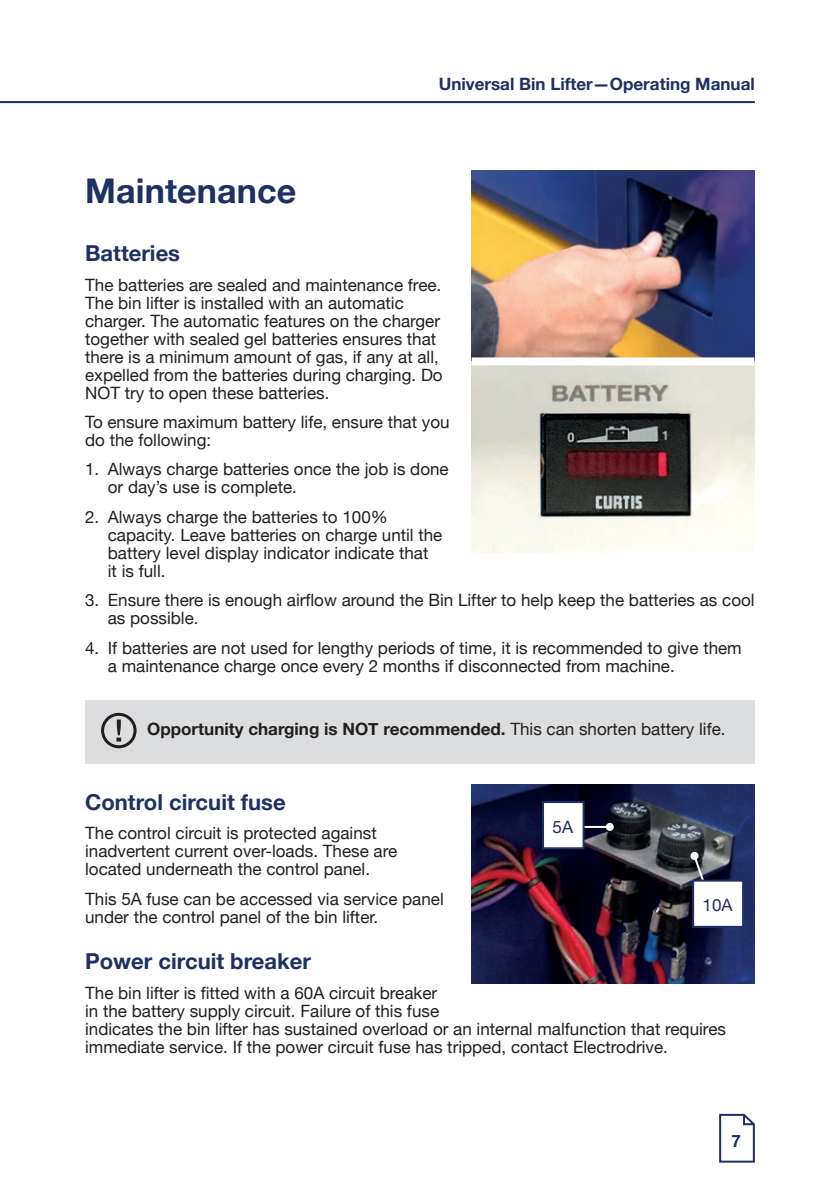
<style>
.page{position:relative;width:840px;height:1191px;background:#fff}
.page>*{position:absolute;margin:0;border:0;box-sizing:border-box;transform-origin:0 0}
.t1{font:700 34px "Helvetica Neue";letter-spacing:.005em;color:#1f3162}
.t2{font:700 22px "Helvetica Neue";color:#1f3162}
.t3{font:17px/18px "Helvetica Neue";color:#231f20}
.t4{font:700 17px "Helvetica Neue";color:#231f20}
.t5{font:700 17px "Helvetica Neue";color:#1f3162}
.t6{font:17px "Helvetica Neue";color:#1f3162}
.s1{font-weight:400}
</style>
<div class="page">
<hr style="left:0;top:101px;width:754px;height:2px;background:#1f3162">
<svg style="left:719px;top:1113px;width:36px;height:50px"></svg>
<div style="left:85px;top:700px;width:669px;height:63px;background:#dcdddf"></div>
<svg style="left:101px;top:713px;width:35px;height:35px"></svg>
<img style="left:471px;top:784px;width:282px;height:200px">
<img style="left:471px;top:170px;width:282px;height:187px">
<svg style="left:471px;top:365px;width:282px;height:188px"></svg>
<hr style="left:565px;top:826px;width:44px;height:2px;background:#fff">
<div style="left:605px;top:823px;width:8px;height:8px;background:#fff;border-radius:50%"></div>
<svg style="left:689px;top:851px;width:22px;height:49px"></svg>
<div style="left:542px;top:802px;width:41px;height:46px;background:#fff"></div>
<div style="left:541px;top:801px;width:43px;height:48px;border:2px solid #1f3162"></div>
<div style="left:692px;top:880px;width:50px;height:46px;background:#fff"></div>
<div style="left:691px;top:879px;width:52px;height:48px;border:2px solid #1f3162"></div>
<h1 class="t1" style="left:85px;top:170px;width:213px">Maintenance</h1>
<p class="t5" style="left:438px;top:73px;width:317px">Universal Bin Lifter—Operating Manual</p>
<p class="t2" style="left:85px;top:240px;width:96px">Batteries</p>
<p class="t3" style="left:85px;top:275px;width:359px">The batteries are sealed and maintenance free.<br>The bin lifter is installed with an automatic charger. The automatic features on the charger together with sealed gel batteries ensures that there is a minimum amount of gas, if any at all, expelled from the batteries during charging. Do NOT try to open these batteries.</p>
<p class="t3" style="left:85px;top:413px;width:366px">To ensure maximum battery life, ensure that you do the following:</p>
<p class="t3" style="left:108px;top:460px;width:342px;text-indent:-23px">1. Always charge batteries once the job is done or day’s use is complete.</p>
<p class="t3" style="left:108px;top:507px;width:336px;text-indent:-23px">2. Always charge the batteries to 100% capacity. Leave batteries on charge until the battery level display indicator indicate that<br>it is full.</p>
<p class="t3" style="left:108px;top:591px;width:648px;text-indent:-23px">3. Ensure there is enough airflow around the Bin Lifter to help keep the batteries as cool as possible.</p>
<p class="t3" style="left:108px;top:638px;width:635px;text-indent:-23px">4. If batteries are not used for lengthy periods of time, it is recommended to give them a maintenance charge once every 2 months if disconnected from machine.</p>
<p class="t4" style="left:147px;top:718px;width:579px">Opportunity charging is NOT recommended. <span class="s1">This can shorten battery life.</span></p>
<p class="t2" style="left:85px;top:788px;width:202px">Control circuit fuse</p>
<p class="t3" style="left:85px;top:824px;width:313px">The control circuit is protected against inadvertent current over-loads. These are located underneath the control panel.</p>
<p class="t3" style="left:85px;top:889px;width:360px">This 5A fuse can be accessed via service panel under the control panel of the bin lifter.</p>
<p class="t2" style="left:85px;top:948px;width:227px">Power circuit breaker</p>
<p class="t3" style="left:85px;top:983px;width:642px">The bin lifter is fitted with a 60A circuit breaker<br>in the battery supply circuit. Failure of this fuse<br>indicates the bin lifter has sustained overload or an internal malfunction that requires immediate service. If the power circuit fuse has tripped, contact Electrodrive.</p>
<p class="t6" style="left:552px;top:816px;width:22px">5A</p>
<p class="t6" style="left:702px;top:895px;width:31px">10A</p>
<p class="t5" style="left:731px;top:1130px;width:11px">7</p>
</div>
